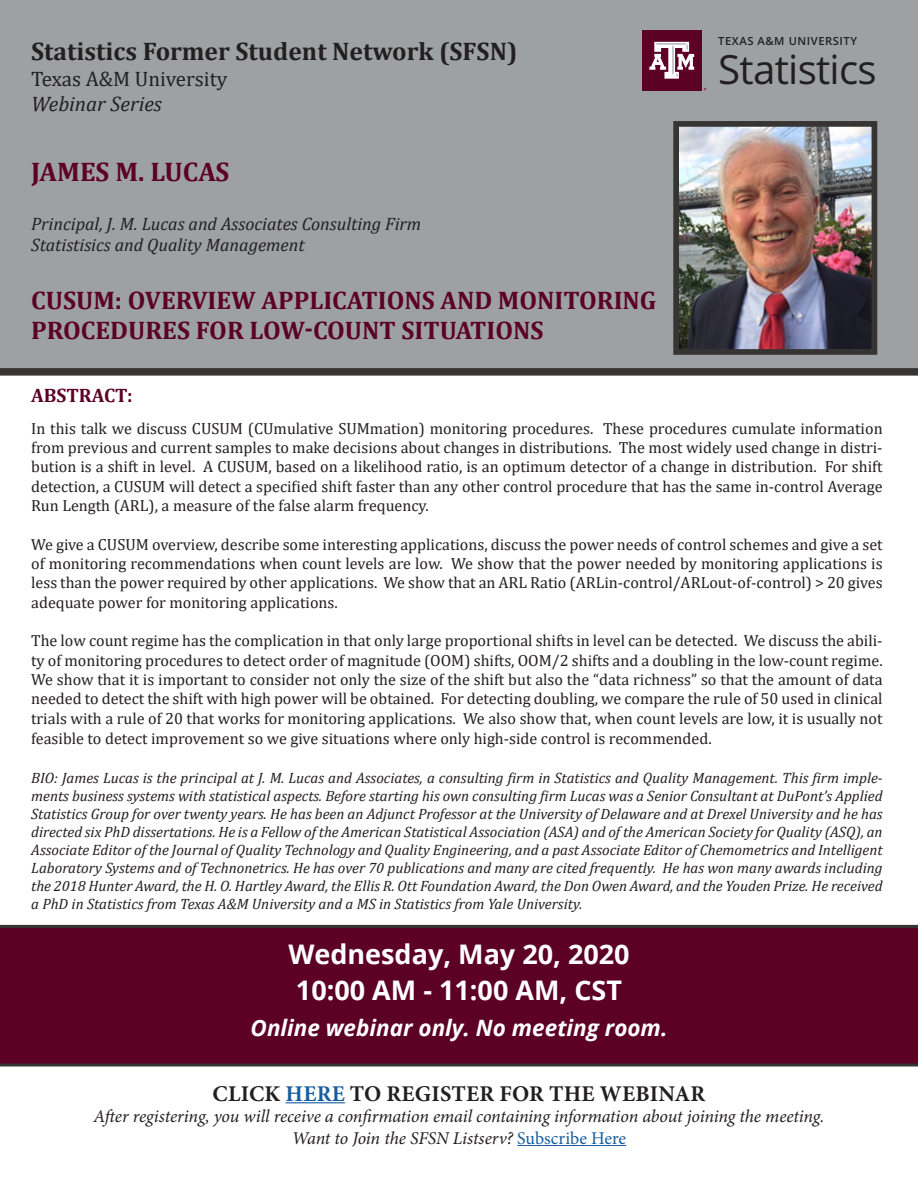
<style>
.page{position:relative;width:918px;height:1188px;background:#fff}
.page>*{position:absolute;margin:0;border:0;box-sizing:border-box;transform-origin:0 0}
.t1{font:40.2px "Open Sans";letter-spacing:-.02em;color:#231f20}
.t2{font:700 27px "Open Sans";color:#fff}
.t3{font:700 27px "Cambria";color:#5c0024}
.t4{font:700 25.5px/30.6px "Cambria";color:#5c0024}
.t5{font:700 25.5px "Cambria";color:#231f20}
.t6{font:italic 700 22.5px "Open Sans";color:#fff}
.t7{font:700 22.5px "Minion Pro";letter-spacing:.01em;color:#231f20}
.t8{font:21px "Cambria";color:#231f20}
.t9{font:italic 21px "Cambria";color:#231f20}
.t10{font:700 19.5px "Cambria";color:#5c0024}
.t11{font:italic 18px "Minion Pro";letter-spacing:-.01em;color:#231f20}
.t12{font:italic 18px "Cambria";color:#231f20}
.t13{font:16.2px/19.4px "Cambria";color:#231f20;text-align:justify}
.t14{font:italic 15px/18px "Cambria";color:#231f20;text-align:justify}
.t15{font:600 11.25px "Open Sans";letter-spacing:.05em;color:#231f20}
.s1{color:#175d9e}
.s2{font-style:normal;color:#175d9e}
</style>
<div class="page">
<div style="left:0;top:0;width:918px;height:372px;background:#9da1a3"></div>
<div style="left:642px;top:30px;width:60px;height:60px;background:#5c0024"></div>
<svg style="left:649px;top:42px;width:45px;height:37px"></svg>
<img style="left:680px;top:128px;width:190px;height:220px">
<div style="left:673px;top:121px;width:204px;height:234px;border:6px solid #373533"></div>
<div style="left:0;top:368px;width:918px;height:8px;background:#373533"></div>
<div style="left:0;top:925px;width:918px;height:141px;background:#5c0024"></div>
<hr style="left:286px;top:1102px;width:59px;height:1px;background:#175d9e">
<hr style="left:517px;top:1145px;width:109px;height:1px;background:#175d9e">
<p class="t5" style="left:31px;top:34px;width:488px">Statistics Former Student Network (SFSN)</p>
<p class="t8" style="left:31px;top:66px;width:198px">Texas A&amp;M University</p>
<p class="t9" style="left:31px;top:89px;width:132px">Webinar Series</p>
<p class="t3" style="left:31px;top:153px;width:200px">JAMES M. LUCAS</p>
<p class="t12" style="left:31px;top:211px;width:392px">Principal, J. M. Lucas and Associates Consulting Firm</p>
<p class="t12" style="left:31px;top:232px;width:275px">Statistisics and Quality Management</p>
<p class="t4" style="left:31px;top:284px;width:627px">CUSUM: OVERVIEW APPLICATIONS AND MONITORING<br>PROCEDURES FOR LOW-COUNT SITUATIONS</p>
<p class="t15" style="left:718px;top:33px;width:140px">TEXAS A&amp;M UNIVERSITY</p>
<p class="t1" style="left:718px;top:42px;width:160px">Statistics</p>
<p class="t10" style="left:31px;top:381px;width:103px">ABSTRACT:</p>
<p class="t13" style="left:31px;top:418px;width:853px">In this talk we discuss CUSUM (CUmulative SUMmation) monitoring procedures. These procedures cumulate information from previous and current samples to make decisions about changes in distributions. The most widely used change in distri&shy;bution is a shift in level. A CUSUM, based on a likelihood ratio, is an optimum detector of a change in distribution. For shift detection, a CUSUM will detect a specified shift faster than any other control procedure that has the same in-control Average Run Length (ARL), a measure of the false alarm frequency.</p>
<p class="t13" style="left:31px;top:534px;width:853px">We give a CUSUM overview, describe some interesting applications, discuss the power needs of control schemes and give a set of monitoring recommendations when count levels are low. We show that the power needed by monitoring applications is less than the power required by other applications. We show that an ARL Ratio (ARLin-control/ARLout-of-control) &gt; 20 gives adequate power for monitoring applications.</p>
<p class="t13" style="left:31px;top:631px;width:853px">The low count regime has the complication in that only large proportional shifts in level can be detected. We discuss the abili&shy;ty of monitoring procedures to detect order of magnitude (OOM) shifts, OOM/2 shifts and a doubling in the low-count regime.<br>We show that it is important to consider not only the size of the shift but also the “data richness” so that the amount of data needed to detect the shift with high power will be obtained. For detecting doubling, we compare the rule of 50 used in clinical trials with a rule of 20 that works for monitoring applications. We also show that, when count levels are low, it is usually not feasible to detect improvement so we give situations where only high-side control is recommended.</p>
<p class="t14" style="left:31px;top:768px;width:853px">BIO: James Lucas is the principal at J. M. Lucas and Associates, a consulting firm in Statistics and Quality Management. This firm imple&shy;ments business systems with statistical aspects. Before starting his own consulting firm Lucas was a Senior Consultant at DuPont’s Applied Statistics Group for over twenty years. He has been an Adjunct Professor at the University of Delaware and at Drexel University and he has directed six PhD dissertations. He is a Fellow of the American Statistical Association (ASA) and of the American Society for Quality (ASQ), an Associate Editor of the Journal of Quality Technology and Quality Engineering, and a past Associate Editor of Chemometrics and Intelligent Laboratory Systems and of Technonetrics. He has over 70 publications and many are cited frequently. He has won many awards including the 2018 Hunter Award, the H. O. Hartley Award, the Ellis R. Ott Foundation Award, the Don Owen Award, and the Youden Prize. He received a PhD in Statistics from Texas A&amp;M University and a MS in Statistics from Yale University.</p>
<p class="t2" style="left:288px;top:936px;width:343px">Wednesday, May 20, 2020</p>
<p class="t2" style="left:296px;top:972px;width:328px">10:00 AM - 11:00 AM, CST</p>
<p class="t6" style="left:251px;top:1012px;width:418px">Online webinar only. No meeting room.</p>
<p class="t7" style="left:213px;top:1078px;width:494px">CLICK <span class="s1">HERE</span> TO REGISTER FOR THE WEBINAR</p>
<p class="t11" style="left:93px;top:1104px;width:733px">After registering, you will receive a confirmation email containing information about joining the meeting.</p>
<p class="t11" style="left:292px;top:1126px;width:336px">Want to Join the SFSN Listserv? <span class="s2">Subscribe Here</span></p>
</div>
